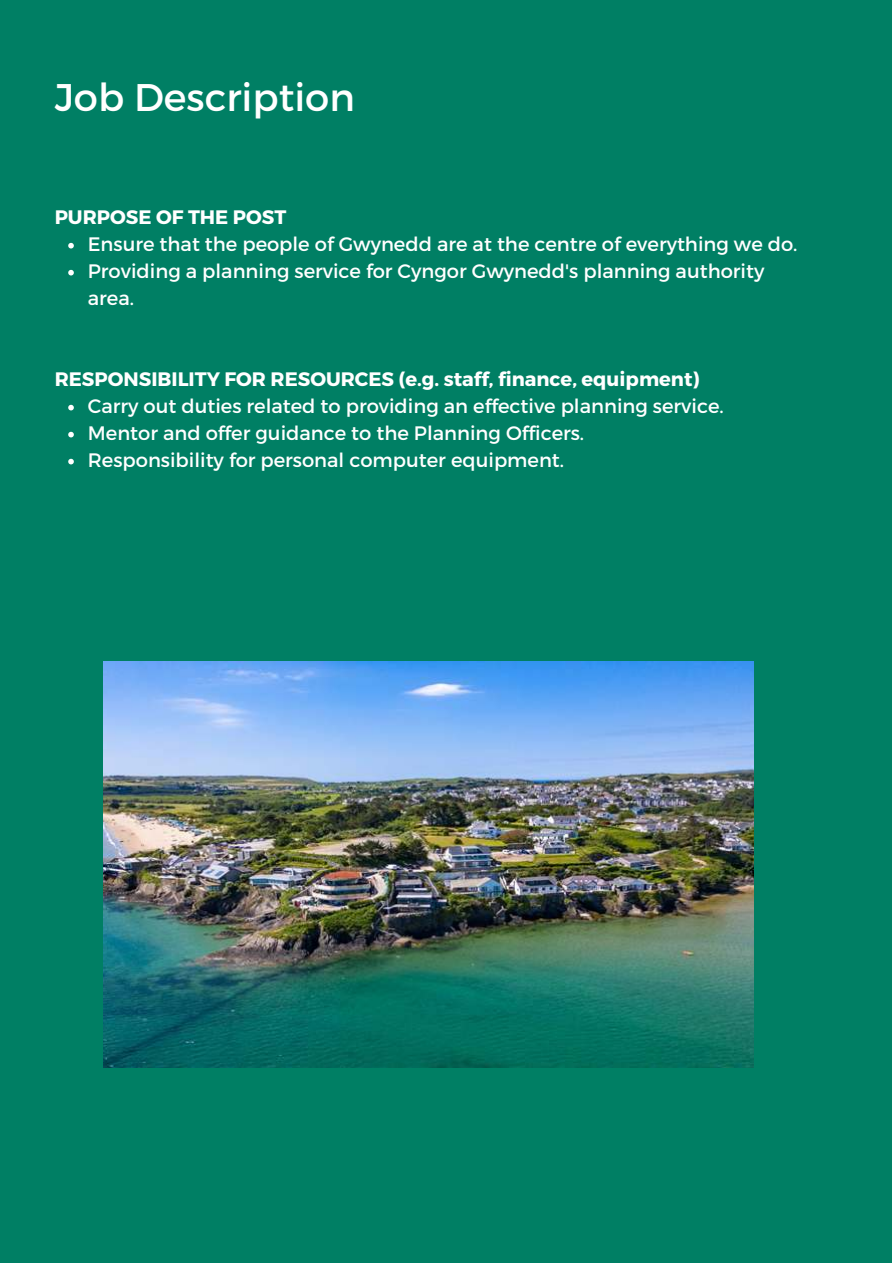
<style>
.page{position:relative;width:893px;height:1264px;background:#fff}
.page>*{position:absolute;margin:0;border:0;box-sizing:border-box;transform-origin:0 0}
.t1{font:38.55px "Montserrat";color:#fff}
.t2{font:19.5px/27px "Montserrat";color:#fff}
.t3{font:700 19.5px "Montserrat";color:#fff}
</style>
<div class="page">
<div style="left:0;top:0;width:891px;height:1262px;background:#007f64"></div>
<svg style="left:68px;top:243px;width:6px;height:5px"></svg>
<svg style="left:68px;top:270px;width:6px;height:5px"></svg>
<svg style="left:68px;top:405px;width:6px;height:5px"></svg>
<svg style="left:68px;top:432px;width:6px;height:5px"></svg>
<svg style="left:68px;top:459px;width:6px;height:5px"></svg>
<img style="left:104px;top:662px;width:650px;height:405px">
<h1 class="t1" style="left:55px;top:74px;width:302px">Job Description</h1>
<p class="t3" style="left:55px;top:205px;width:233px">PURPOSE OF THE POST</p>
<p class="t2" style="left:88px;top:230px;width:711px">Ensure that the people of Gwynedd are at the centre of everything we do.<br>Providing a planning service for Cyngor Gwynedd's planning authority area.</p>
<p class="t3" style="left:55px;top:366px;width:646px">RESPONSIBILITY FOR RESOURCES (e.g. staff, finance, equipment)</p>
<p class="t2" style="left:88px;top:392px;width:637px">Carry out duties related to providing an effective planning service.<br>Mentor and offer guidance to the Planning Officers.<br>Responsibility for personal computer equipment.</p>
</div>
